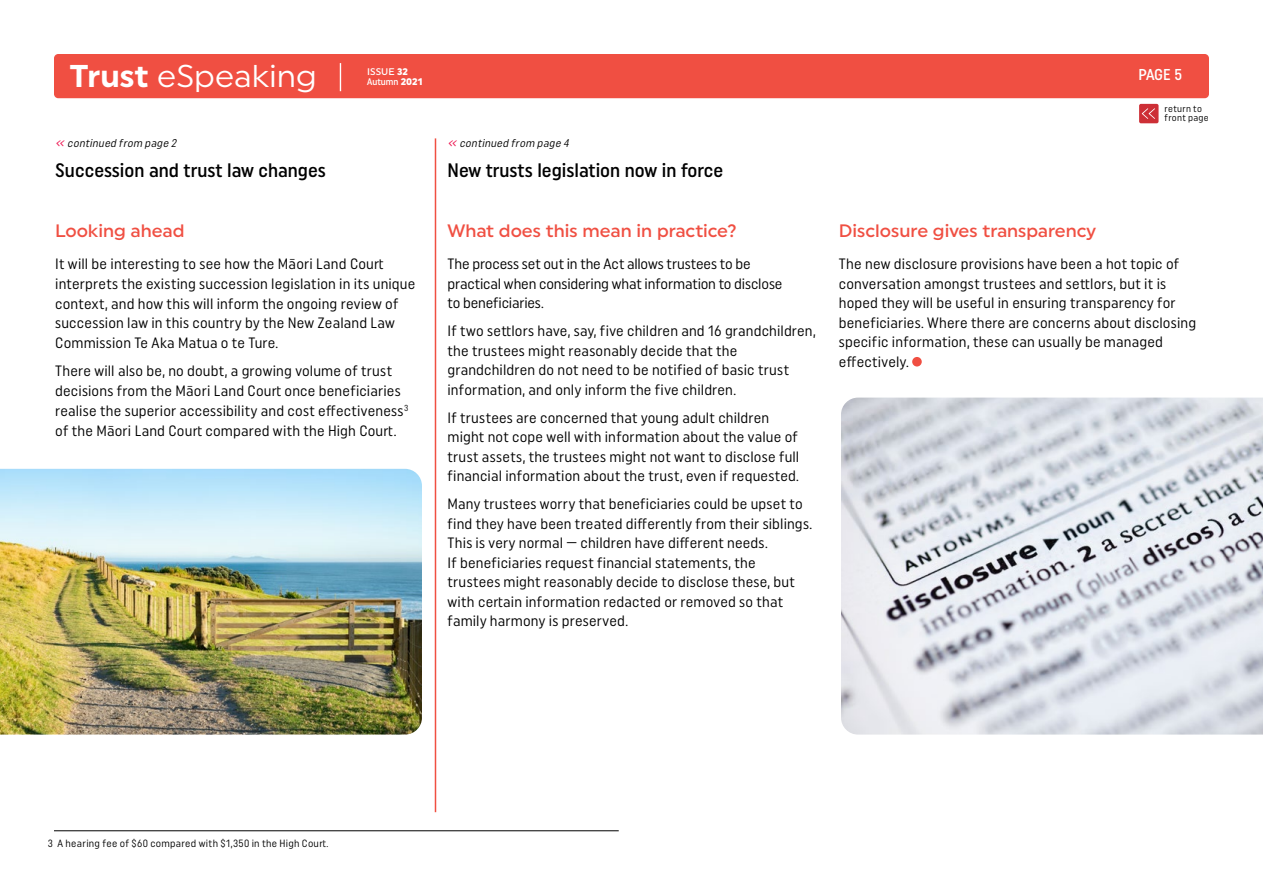
<style>
.page{position:relative;width:1263px;height:893px;background:#fff}
.page>*{position:absolute;margin:0;border:0;box-sizing:border-box;transform-origin:0 0}
.t1{font:31.5px "Uniform";color:#fff}
.t2{font:500 19.5px "Uniform Condensed";color:#000}
.t3{font:500 18px "Uniform";color:#f04f42}
.t4{font:500 15.75px "Uniform Condensed";color:#fff}
.t5{font:15px/19.5px "Uniform Condensed";letter-spacing:.01em;color:#000}
.t6{font:15px/19.5px "Uniform Condensed";letter-spacing:-.01em;color:#000}
.t7{font:italic 11.25px "Uniform Condensed";color:#000}
.t8{font:10.5px "Uniform Condensed";letter-spacing:.025em;color:#000}
.t9{font:9.6px/9px "Uniform Condensed";letter-spacing:.03em;color:#000}
.t10{font:500 9.6px "Uniform Condensed";color:#fff}
.t11{font:500 9.6px "Uniform";color:#fff}
.s1{font-weight:700}
.s2{font-weight:900}
.s3{font-family:"Uniform";font-weight:900}
.s4{font-size:13.5px;color:#ed1651}
</style>
<div class="page">
<div style="left:54px;top:54px;width:1155px;height:44px;background:#f04f42;border-radius:4px"></div>
<svg style="left:340px;top:63px;width:1px;height:28px"></svg>
<div style="left:1139px;top:104px;width:19px;height:19px;background:#cd2f36;border-radius:2px"></div>
<svg style="left:1142px;top:108px;width:13px;height:11px"></svg>
<hr style="left:435px;top:138px;width:1px;height:674px;background:#f04f42">
<hr style="left:54px;top:830px;width:565px;height:1px;background:#000">
<div style="left:912px;top:357px;width:10px;height:9px;background:#f04f42;border-radius:50%"></div>
<img style="left:841px;top:398px;width:422px;height:337px">
<img style="left:0;top:469px;width:422px;height:266px">
<h1 class="t1" style="left:70px;top:57px;width:249px"><span class="s1">Trust</span> eSpeaking</h1>
<p class="t4" style="left:1138px;top:65px;width:45px">PAGE 5</p>
<p class="t9" style="left:1164px;top:104px;width:46px">return to front page</p>
<p class="t11" style="left:367px;top:65px;width:42px">ISSUE <span class="s2">32</span></p>
<p class="t10" style="left:367px;top:76px;width:57px">Autumn <span class="s3">2021</span></p>
<p class="t7" style="left:55px;top:137px;width:125px"><span class="s4">«</span> continued from page 2</p>
<p class="t7" style="left:447px;top:137px;width:125px"><span class="s4">«</span> continued from page 4</p>
<h2 class="t2" style="left:55px;top:159px;width:272px">Succession and trust law changes</h2>
<h2 class="t2" style="left:447px;top:159px;width:277px">New trusts legislation now in force</h2>
<p class="t3" style="left:55px;top:220px;width:131px">Looking ahead</p>
<p class="t5" style="left:55px;top:254px;width:362px">It will be interesting to see how the Māori Land Court interprets the existing succession legislation in its unique context, and how this will inform the ongoing review of succession law in this country by the New Zealand Law Commission Te Aka Matua o te Ture.</p>
<p class="t5" style="left:55px;top:361px;width:355px">There will also be, no doubt, a growing volume of trust decisions from the Māori Land Court once beneficiaries realise the superior accessibility and cost effectiveness<sup>3 </sup>of the Māori Land Court compared with the High Court.</p>
<p class="t3" style="left:447px;top:220px;width:291px">What does this mean in practice?</p>
<p class="t6" style="left:447px;top:254px;width:337px">The process set out in the Act allows trustees to be practical when considering what information to disclose to beneficiaries.</p>
<p class="t5" style="left:447px;top:321px;width:370px">If two settlors have, say, five children and 16 grandchildren, the trustees might reasonably decide that the grandchildren do not need to be notified of basic trust information, and only inform the five children.</p>
<p class="t5" style="left:447px;top:407px;width:353px">If trustees are concerned that young adult children might not cope well with information about the value of trust assets, the trustees might not want to disclose full financial information about the trust, even if requested.</p>
<p class="t5" style="left:447px;top:494px;width:366px">Many trustees worry that beneficiaries could be upset to find they have been treated differently from their siblings.<br>This is very normal — children have different needs.<br>If beneficiaries request financial statements, the trustees might reasonably decide to disclose these, but with certain information redacted or removed so that family harmony is preserved.</p>
<p class="t3" style="left:839px;top:220px;width:259px">Disclosure gives transparency</p>
<p class="t5" style="left:839px;top:254px;width:359px">The new disclosure provisions have been a hot topic of conversation amongst trustees and settlors, but it is hoped they will be useful in ensuring transparency for beneficiaries. Where there are concerns about disclosing specific information, these can usually be managed effectively.</p>
<p class="t8" style="left:48px;top:837px;width:282px">3 A hearing fee of $60 compared with $1,350 in the High Court.</p>
</div>
